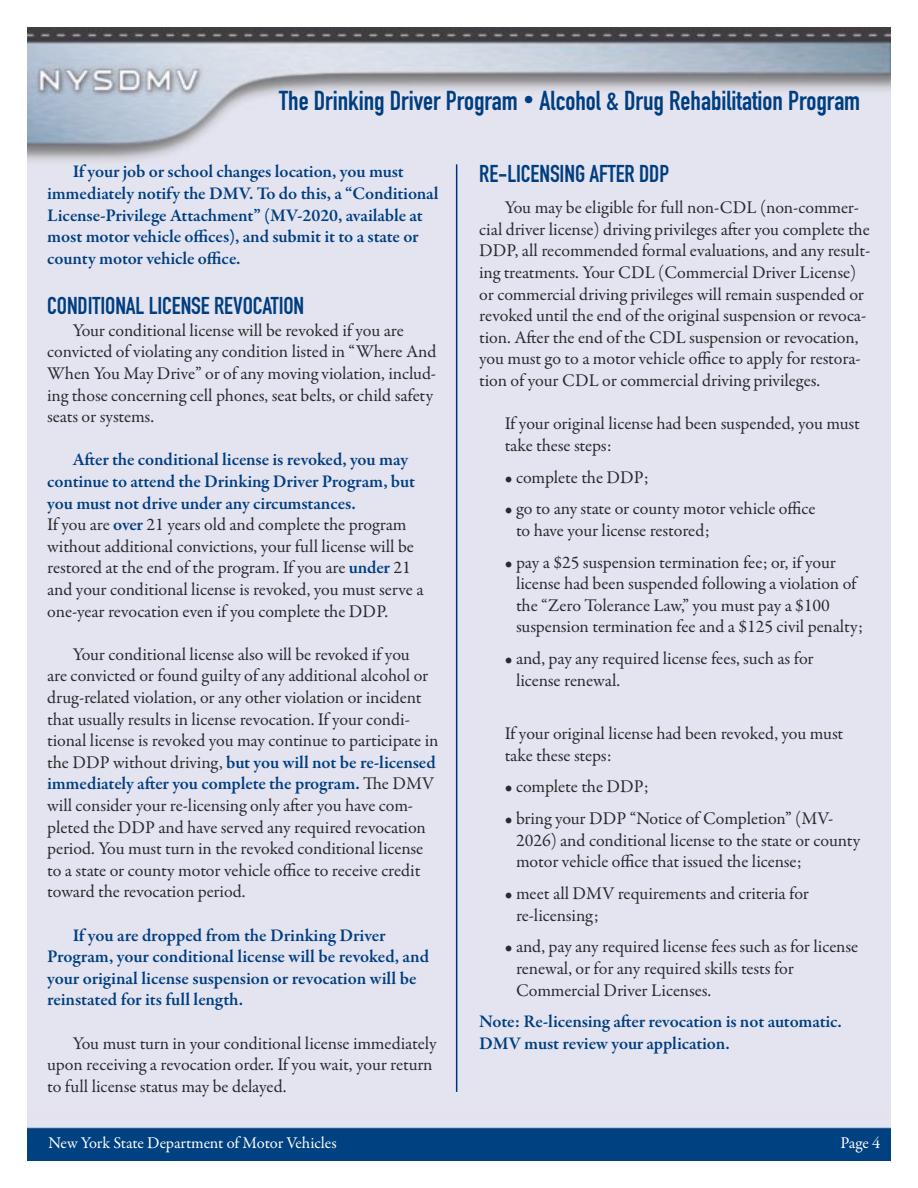
<style>
.page{position:relative;width:918px;height:1188px;background:#fff}
.page>*{position:absolute;margin:0;border:0;box-sizing:border-box;transform-origin:0 0}
.t1{font:27px "DIN Engschrift Std";color:#003e80}
.t2{font:24px "DIN Engschrift Std";letter-spacing:-.005em;color:#003e80}
.t3{font:18px/21.6px "Garamond Premr Pro";letter-spacing:-.005em;color:#292a2d}
.t4{font:600 18px/21.6px "Garamond Premr Pro";letter-spacing:-.005em;color:#003e80}
.t5{font:16.5px "Garamond Premr Pro";letter-spacing:-.01em;color:#fff}
.s1{font-size:21px}
.s2{font-weight:600;color:#003e80}
</style>
<div class="page">
<img style="left:27px;top:27px;width:864px;height:1134px">
<hr style="left:456px;top:164px;width:1px;height:928px;background:#00337d">
<h1 class="t1" style="left:279px;top:85px;width:583px">The Drinking Driver Program <span class="s1">•</span> Alcohol &amp; Drug Rehabilitation Program</h1>
<p class="t4" style="left:47px;top:161px;width:393px;text-indent:25px">If your job or school changes location, you must immediately notify the DMV. To do this, a “Conditional License-Privilege Attachment” (MV-2020, available at most motor vehicle offices), and submit it to a state or county motor vehicle office.</p>
<h2 class="t2" style="left:47px;top:292px;width:259px">Conditional License Revocation</h2>
<p class="t3" style="left:47px;top:320px;width:391px;text-indent:26px">Your conditional license will be revoked if you are convicted of violating any condition listed in “Where And When You May Drive” or of any moving violation, includ&shy;ing those concerning cell phones, seat belts, or child safety seats or systems.</p>
<p class="t3" style="left:47px;top:449px;width:378px;text-indent:26px"><span class="s2">After the conditional license is revoked, you may continue to attend the Drinking Driver Program, but you must not drive under any circumstances.<br></span>If you are <span class="s2">over</span> 21 years old and complete the program without additional convictions, your full license will be restored at the end of the program. If you are <span class="s2">under</span> 21 and your conditional license is revoked, you must serve a one-year revocation even if you complete the DDP.</p>
<p class="t3" style="left:47px;top:644px;width:393px;text-indent:26px">Your conditional license also will be revoked if you<br>are convicted or found guilty of any additional alcohol or drug-related violation, or any other violation or incident that usually results in license revocation. If your condi&shy;tional license is revoked you may continue to participate in the DDP without driving, <span class="s2">but you will not be re-licensed immediately after you complete the program.</span> The DMV will consider your re-licensing only after you have com&shy;pleted the DDP and have served any required revocation period. You must turn in the revoked conditional license to a state or county motor vehicle office to receive credit toward the revocation period.</p>
<p class="t4" style="left:47px;top:925px;width:383px;text-indent:26px">If you are dropped from the Drinking Driver Program, your conditional license will be revoked, and your original license suspension or revocation will be reinstated for its full length.</p>
<p class="t3" style="left:47px;top:1033px;width:391px;text-indent:26px">You must turn in your conditional license immediately upon receiving a revocation order. If you wait, your return to full license status may be delayed.</p>
<h2 class="t2" style="left:479px;top:159px;width:191px">RE-LICENSING AFTER DDP</h2>
<p class="t3" style="left:479px;top:197px;width:393px;text-indent:25px">You may be eligible for full non-CDL (non-commer&shy;cial driver license) driving privileges after you complete the DDP, all recommended formal evaluations, and any result&shy;ing treatments. Your CDL (Commercial Driver License) or commercial driving privileges will remain suspended or revoked until the end of the original suspension or revoca&shy;tion. After the end of the CDL suspension or revocation, you must go to a motor vehicle office to apply for restora&shy;tion of your CDL or commercial driving privileges.</p>
<p class="t3" style="left:505px;top:413px;width:357px">If your original license had been suspended, you must take these steps:</p>
<p class="t3" style="left:505px;top:467px;width:145px">• complete the DDP;</p>
<p class="t3" style="left:516px;top:498px;width:301px;text-indent:-11px">• go to any state or county motor vehicle office to have your license restored;</p>
<p class="t3" style="left:516px;top:552px;width:348px;text-indent:-11px">• pay a $25 suspension termination fee; or, if your license had been suspended following a violation of the “Zero Tolerance Law,” you must pay a $100 suspension termination fee and a $125 civil penalty;</p>
<p class="t3" style="left:516px;top:648px;width:299px;text-indent:-11px">• and, pay any required license fees, such as for license renewal.</p>
<p class="t3" style="left:505px;top:723px;width:340px">If your original license had been revoked, you must take these steps:</p>
<p class="t3" style="left:505px;top:776px;width:145px">• complete the DDP;</p>
<p class="t3" style="left:516px;top:808px;width:346px;text-indent:-11px">• bring your DDP “Notice of Completion” (MV-<br>2026) and conditional license to the state or county motor vehicle office that issued the license;</p>
<p class="t3" style="left:516px;top:883px;width:295px;text-indent:-11px">• meet all DMV requirements and criteria for re-licensing;</p>
<p class="t3" style="left:516px;top:936px;width:344px;text-indent:-11px">• and, pay any required license fees such as for license renewal, or for any required skills tests for<br>Commercial Driver Licenses.</p>
<p class="t4" style="left:479px;top:1011px;width:364px">Note: Re-licensing after revocation is not automatic.<br>DMV must review your application.</p>
<p class="t5" style="left:48px;top:1133px;width:290px">New York State Department of Motor Vehicles</p>
<p class="t5" style="left:840px;top:1133px;width:41px">Page 4</p>
</div>
